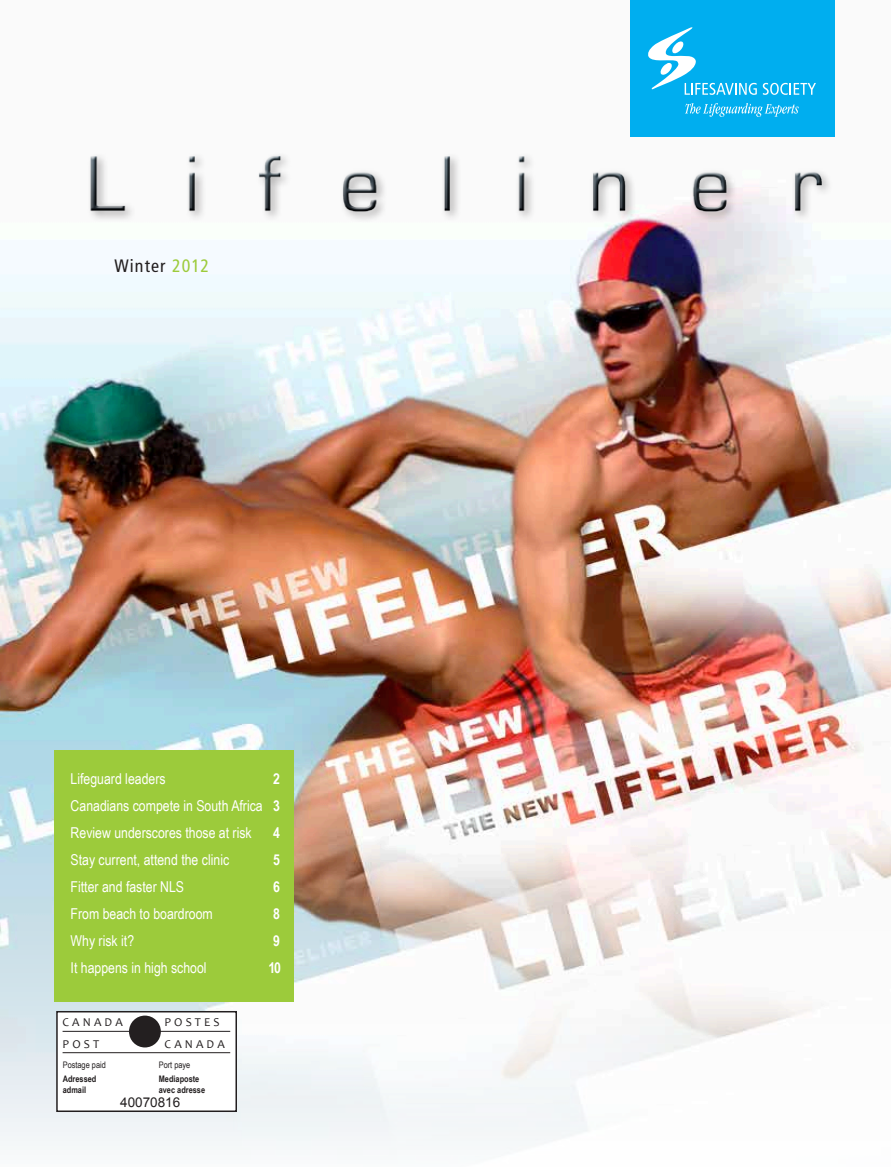
<style>
.page{position:relative;width:891px;height:1167px;background:#fff}
.page>*{position:absolute;margin:0;border:0;box-sizing:border-box;transform-origin:0 0}
.t1{font:condensed 18px "Frutiger";letter-spacing:.06em;color:#231f20}
.t2{font:15px/27px "Arial Narrow";color:#fff;text-align:justify}
.t3{font:700 15px "Arial Narrow";color:#fff}
.t4{font:13.5px "Arial";color:#231f20}
.t5{font:12px "Candara";letter-spacing:.26em;color:#231f20}
.t6{font:700 9px "Arial Narrow";color:#231f20}
.t7{font:9px "Arial Narrow";color:#231f20}
.s1{color:#9ccb3b}
.s2{font-weight:700}
</style>
<div class="page">
<img style="left:0;top:0;width:891px;height:1146px">
<img style="left:50px;top:103px;width:809px;height:169px">
<div style="left:54px;top:750px;width:239px;height:252px;background:#9ccb3b"></div>
<div style="left:631px;top:0;width:204px;height:136px;background:#00aeef"></div>
<svg style="left:685px;top:103px;width:114px;height:14px"></svg>
<svg style="left:648px;top:27px;width:109px;height:68px"></svg>
<svg style="left:763px;top:83px;width:53px;height:12px"></svg>
<div style="left:57px;top:1011px;width:179px;height:100px;background:#fff"></div>
<div style="left:56px;top:1010px;width:181px;height:101px;border:2px solid #231f20"></div>
<div style="left:129px;top:1015px;width:32px;height:32px;background:#231f20;border-radius:50%"></div>
<hr style="left:63px;top:1052px;width:167px;height:1px;background:#231f20">
<hr style="left:63px;top:1031px;width:167px;height:1px;background:#231f20">
<p class="t1" style="left:114px;top:255px;width:96px">Winter <span class="s1">2012</span></p>
<p class="t2" style="left:71px;top:764px;width:97px">Lifeguard leaders</p>
<p class="t2" style="left:71px;top:764px;width:211px;text-indent:202px"><span class="s2">2<br></span>Canadians compete in South Africa <span class="s2">3<br></span>Review underscores those at risk</p>
<p class="t3" style="left:273px;top:821px;width:8px">4</p>
<p class="t2" style="left:71px;top:845px;width:160px">Stay current, attend the clinic</p>
<p class="t3" style="left:273px;top:848px;width:8px">5</p>
<p class="t2" style="left:71px;top:872px;width:115px">Fitter and faster NLS</p>
<p class="t3" style="left:273px;top:875px;width:8px">6</p>
<p class="t2" style="left:71px;top:899px;width:144px">From beach to boardroom</p>
<p class="t3" style="left:273px;top:902px;width:8px">8</p>
<p class="t2" style="left:71px;top:926px;width:65px">Why risk it?</p>
<p class="t3" style="left:273px;top:929px;width:8px">9</p>
<p class="t2" style="left:71px;top:953px;width:138px">It happens in high school</p>
<p class="t3" style="left:269px;top:956px;width:14px">10</p>
<p class="t5" style="left:63px;top:1014px;width:62px">CANADA</p>
<p class="t5" style="left:165px;top:1014px;width:57px">POSTES</p>
<p class="t5" style="left:63px;top:1036px;width:38px">POST</p>
<p class="t5" style="left:165px;top:1036px;width:62px">CANADA</p>
<p class="t7" style="left:63px;top:1058px;width:45px">Postage paid</p>
<p class="t7" style="left:159px;top:1058px;width:33px">Port paye</p>
<p class="t6" style="left:63px;top:1071px;width:35px">Adressed</p>
<p class="t6" style="left:159px;top:1071px;width:42px">Mediaposte</p>
<p class="t6" style="left:63px;top:1082px;width:25px">admail</p>
<p class="t6" style="left:159px;top:1082px;width:48px">avec adresse</p>
<p class="t4" style="left:120px;top:1093px;width:62px">40070816</p>
</div>
